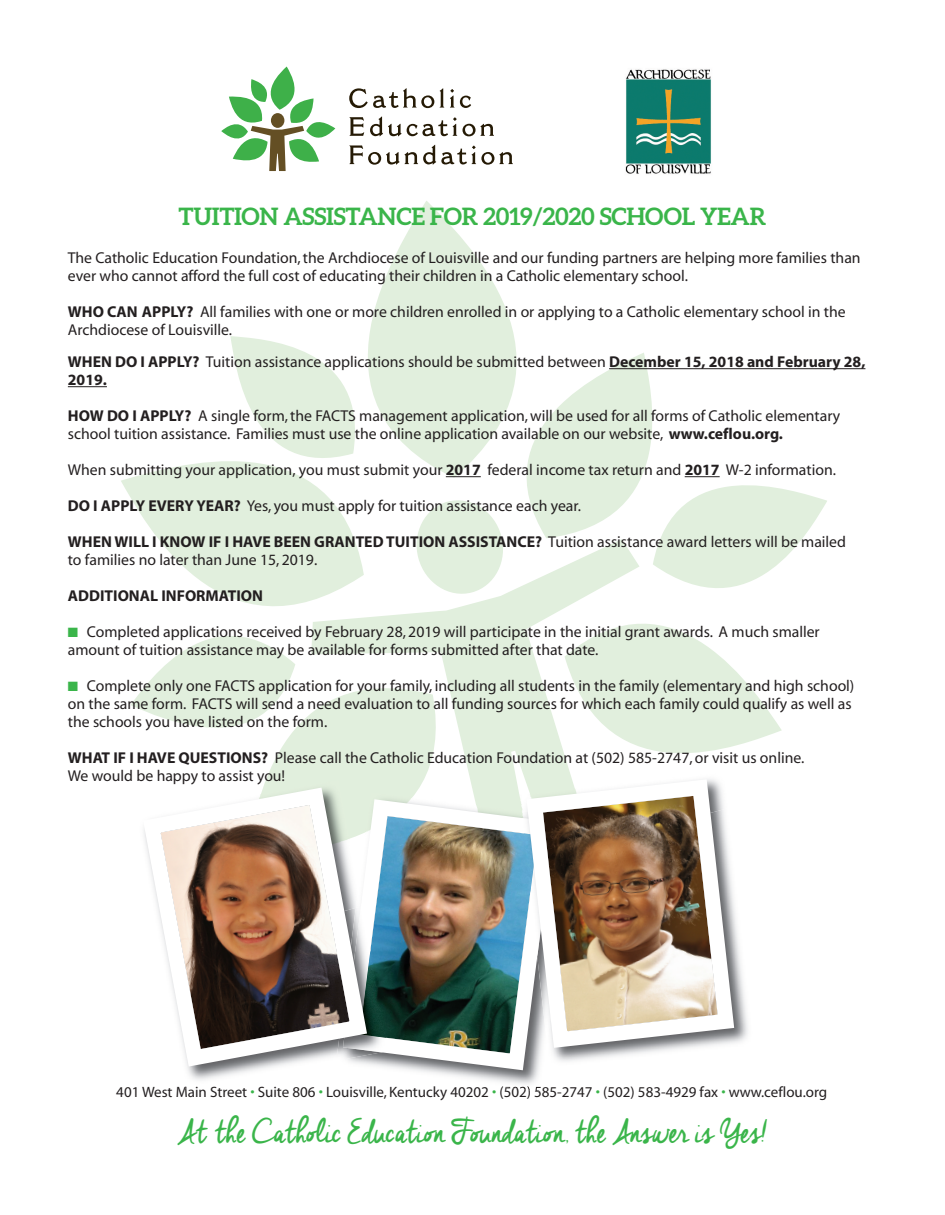
<style>
.page{position:relative;width:945px;height:1215px;background:#fff}
.page>*{position:absolute;margin:0;border:0;box-sizing:border-box;transform-origin:0 0}
.t1{font:33px "Cheddar Jack";letter-spacing:-.04em;color:#3ab54a}
.t2{font:700 24px "Aleo";letter-spacing:-.015em;color:#3ab54a}
.t3{font:15.75px/18px "Myriad";color:#231f20}
.t4{font:15.75px/18px "Myriad Pro";color:#231f20}
.t5{font:700 15.75px "Myriad";color:#231f20}
.t6{font:15px "Myriad";color:#231f20}
.s1{font-weight:700}
.s2{font-family:"Myriad";font-weight:700}
.s3{color:#3ab54a}
</style>
<div class="page">
<svg style="left:369px;top:201px;width:145px;height:135px;fill:#e1efdd"></svg>
<svg style="left:221px;top:67px;width:114px;height:104px"></svg>
<svg style="left:349px;top:88px;width:85px;height:20px"></svg>
<svg style="left:440px;top:88px;width:4px;height:20px"></svg>
<svg style="left:450px;top:89px;width:4px;height:19px"></svg>
<svg style="left:460px;top:96px;width:11px;height:12px"></svg>
<svg style="left:350px;top:117px;width:14px;height:19px"></svg>
<svg style="left:370px;top:117px;width:87px;height:19px"></svg>
<svg style="left:463px;top:124px;width:31px;height:12px"></svg>
<svg style="left:349px;top:145px;width:164px;height:20px"></svg>
<img style="left:625px;top:69px;width:86px;height:105px">
<hr style="left:609px;top:368px;width:256px;height:1px;background:#231f20">
<hr style="left:68px;top:386px;width:39px;height:1px;background:#231f20">
<img style="left:502px;top:1086px;width:39px;height:6px">
<svg style="left:376px;top:1054px;width:165px;height:25px"></svg>
<svg style="left:185px;top:1054px;width:191px;height:21px"></svg>
<svg style="left:130px;top:336px;width:697px;height:718px"></svg>
<img style="left:518px;top:771px;width:224px;height:285px">
<h2 class="t2" style="left:179px;top:203px;width:589px">TUITION ASSISTANCE FOR 2019/2020 SCHOOL YEAR</h2>
<p class="t3" style="left:68px;top:251px;width:794px">The Catholic Education Foundation,the Archdiocese of Louisville and our funding partners are helping more families than ever who cannot afford the full cost of educating their children in a Catholic elementary school.</p>
<p class="t3" style="left:68px;top:305px;width:779px"><span class="s1">WHO CAN APPLY?</span> All families with one or more children enrolled in or applying to a Catholic elementary school in the<br>Archdiocese of Louisville.</p>
<p class="t4" style="left:68px;top:354px;width:799px"><span class="s2">WHEN DO I APPLY?</span> Tuition assistance applications should be submitted between <span class="s1">December 15, 2018 and February 28,<br>2019.</span></p>
<p class="t3" style="left:68px;top:408px;width:774px"><span class="s1">HOW DO I APPLY?</span> A single form,the FACTS management application,will be used for all forms of Catholic elementary school tuition assistance. Families must use the online application available on our website, <span class="s1">www.ceflou.org.</span></p>
<p class="t4" style="left:68px;top:462px;width:770px">When submitting your application, you must submit your <span class="s1">2017</span> federal income tax return and <span class="s1">2017</span> W-2 information.</p>
<p class="t3" style="left:68px;top:498px;width:515px"><span class="s1">DO I APPLY EVERY YEAR?</span> Yes, you must apply for tuition assistance each year.</p>
<p class="t3" style="left:68px;top:534px;width:780px"><span class="s1">WHEN WILL I KNOW IF I HAVE BEEN GRANTED TUITION ASSISTANCE?</span> Tuition assistance award letters will be mailed to families no later than June 15, 2019.</p>
<p class="t5" style="left:68px;top:590px;width:197px">ADDITIONAL INFORMATION</p>
<p class="t3" style="left:68px;top:624px;width:753px"><span class="s3">■</span> Completed applications received by February 28, 2019 will participate in the initial grant awards. A much smaller amount of tuition assistance may be available for forms submitted after that date.</p>
<p class="t3" style="left:68px;top:678px;width:788px"><span class="s3">■</span> Complete only one FACTS application for your family, including all students in the family (elementary and high school) on the same form. FACTS will send a need evaluation to all funding sources for which each family could qualify as well as the schools you have listed on the form.</p>
<p class="t3" style="left:68px;top:750px;width:738px"><span class="s1">WHAT IF I HAVE QUESTIONS?</span> Please call the Catholic Education Foundation at (502) 585-2747, or visit us online.<br>We would be happy to assist you!</p>
<p class="t6" style="left:116px;top:1086px;width:712px">401 West Main Street <span class="s3">•</span> Suite 806 <span class="s3">•</span> Louisville, Kentucky 40202 <span class="s3">•</span> (502) 585-2747 <span class="s3">•</span> (502) 583-4929 fax <span class="s3">•</span> www.ceflou.org</p>
<h1 class="t1" style="left:178px;top:1117px;width:591px">At the Catholic Education Foundation, the Answer is Yes!</h1>
</div>
